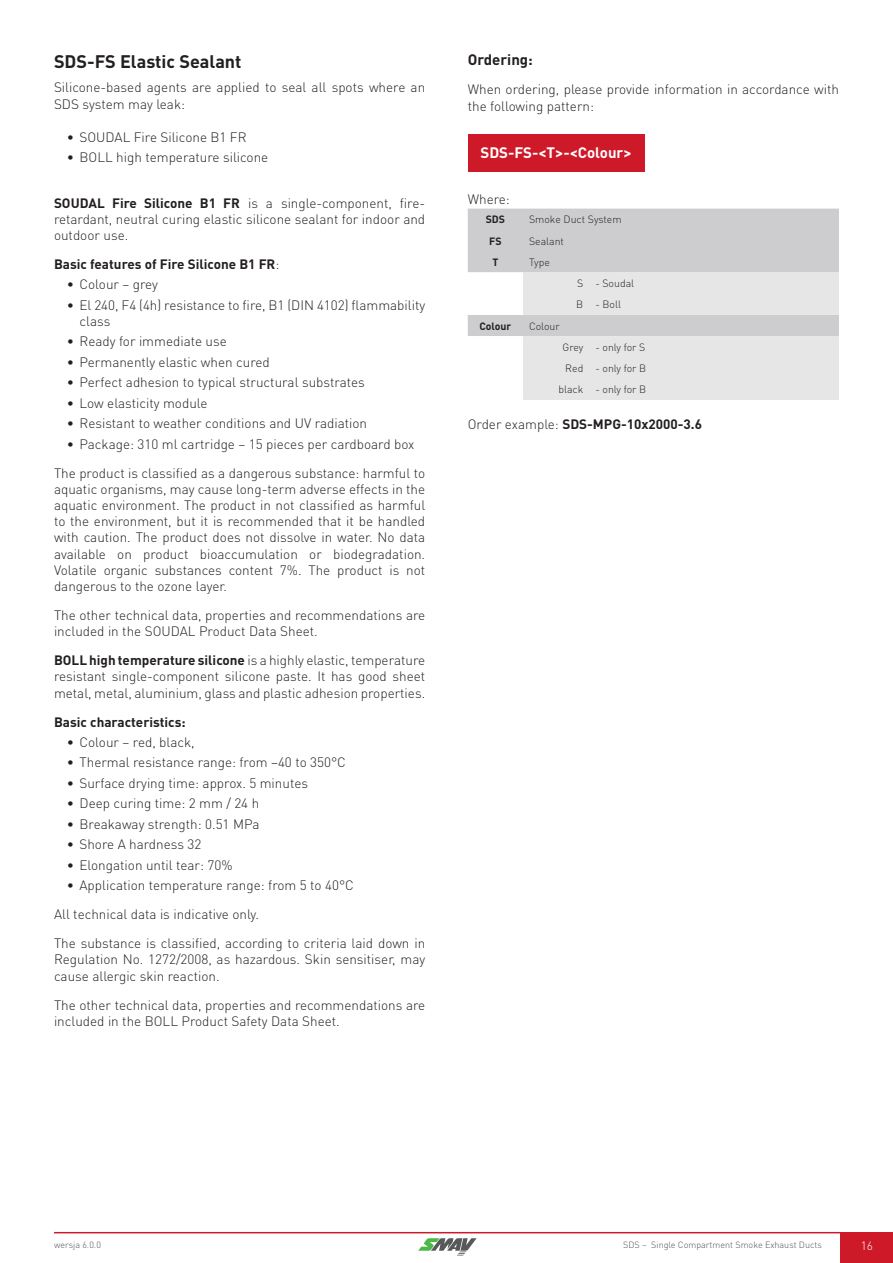
<style>
.page{position:relative;width:893px;height:1263px;background:#fff}
.page>*{position:absolute;margin:0;border:0;box-sizing:border-box;transform-origin:0 0}
.t1{font:700 18px "DIN Pro";color:#231f20}
.t2{font:700 15px "DIN Pro";color:#fff}
.t3{font:700 15px "DIN Pro";color:#231f20}
.t4{font:300 13.5px/16.2px "DIN Pro";color:#231f20}
.t5{font:700 13.5px "DIN Pro";color:#231f20}
.t6{font:300 12px "DIN Pro";color:#fff}
.t7{font:300 10.5px/21.3px "DIN Pro";color:#231f20}
.t8{font:700 10.5px "DIN Pro";color:#231f20}
.t9{font:300 9px "DIN Pro";color:#515251}
.s1{font-weight:700}
.s2{font-weight:300}
</style>
<div class="page">
<div style="left:841px;top:1232px;width:52px;height:31px;background:#ce1929"></div>
<hr style="left:54px;top:1232px;width:787px;height:1px;background:#ce1929">
<svg style="left:418px;top:1238px;width:59px;height:17px"></svg>
<div style="left:468px;top:134px;width:176px;height:37px;background:#ce1929"></div>
<div style="left:468px;top:209px;width:371px;height:63px;background:#cdcdcf"></div>
<svg style="left:468px;top:272px;width:371px;height:128px"></svg>
<h1 class="t1" style="left:54px;top:49px;width:189px">SDS-FS Elastic Sealant</h1>
<p class="t4" style="left:54px;top:79px;width:373px">Silicone-based agents are applied to seal all spots where an<br>SDS system may leak:</p>
<p class="t4" style="left:67px;top:128px;width:181px">• SOUDAL Fire Silicone B1 FR</p>
<p class="t4" style="left:67px;top:149px;width:203px">• BOLL high temperature silicone</p>
<p class="t4" style="left:54px;top:194px;width:373px;text-align:justify"><span class="s1">SOUDAL Fire Silicone B1 FR</span> is a single-component, fire&shy;retardant, neutral curing elastic silicone sealant for indoor and outdoor use.</p>
<p class="t5" style="left:54px;top:255px;width:227px">Basic features of Fire Silicone B1 FR<span class="s2">:</span></p>
<p class="t4" style="left:67px;top:276px;width:93px">• Colour – grey</p>
<p class="t4" style="left:80px;top:296px;width:347px;text-indent:-13px">• El 240, F4 (4h) resistance to fire, B1 (DIN 4102) flammability class</p>
<p class="t4" style="left:67px;top:333px;width:162px">• Ready for immediate use</p>
<p class="t4" style="left:67px;top:353px;width:205px">• Permanently elastic when cured</p>
<p class="t4" style="left:67px;top:374px;width:300px">• Perfect adhesion to typical structural substrates</p>
<p class="t4" style="left:67px;top:394px;width:142px">• Low elasticity module</p>
<p class="t4" style="left:67px;top:415px;width:302px">• Resistant to weather conditions and UV radiation</p>
<p class="t4" style="left:54px;top:429px;width:373px;line-height:29px;text-align:center">• Package: 310 ml cartridge – 15 pieces per cardboard box<br>The product is classified as a dangerous substance: harmful to</p>
<p class="t4" style="left:54px;top:480px;width:373px;text-align:justify">aquatic organisms, may cause long-term adverse effects in the aquatic environment. The product in not classified as harmful to the environment, but it is recommended that it be handled with caution. The product does not dissolve in water. No data available on product bioaccumulation or biodegradation.<br>Volatile organic substances content 7%. The product is not dangerous to the ozone layer.</p>
<p class="t4" style="left:54px;top:606px;width:373px">The other technical data, properties and recommendations are included in the SOUDAL Product Data Sheet.</p>
<p class="t4" style="left:54px;top:652px;width:373px;text-align:justify"><span class="s1">BOLL high temperature silicone</span> is a highly elastic, temperature resistant single-component silicone paste. It has good sheet metal, metal, aluminium, glass and plastic adhesion properties.</p>
<p class="t5" style="left:54px;top:712px;width:133px">Basic characteristics:</p>
<p class="t4" style="left:67px;top:733px;width:130px">• Colour – red, black,</p>
<p class="t4" style="left:67px;top:754px;width:281px">• Thermal resistance range: from –40 to 350°C</p>
<p class="t4" style="left:67px;top:774px;width:243px">• Surface drying time: approx. 5 minutes</p>
<p class="t4" style="left:67px;top:795px;width:194px">• Deep curing time: 2 mm / 24 h</p>
<p class="t4" style="left:67px;top:815px;width:194px">• Breakaway strength: 0.51 MPa</p>
<p class="t4" style="left:67px;top:836px;width:136px">• Shore A hardness 32</p>
<p class="t4" style="left:67px;top:856px;width:167px">• Elongation until tear: 70%</p>
<p class="t4" style="left:54px;top:870px;width:373px;line-height:29px;text-indent:13px">• Application temperature range: from 5 to 40°C<br>All technical data is indicative only.<br>The substance is classified, according to criteria laid down in</p>
<p class="t4" style="left:54px;top:951px;width:373px">Regulation No. 1272/2008, as hazardous. Skin sensitiser, may cause allergic skin reaction.</p>
<p class="t4" style="left:54px;top:996px;width:373px">The other technical data, properties and recommendations are included in the BOLL Product Safety Data Sheet.</p>
<p class="t3" style="left:468px;top:50px;width:67px">Ordering:</p>
<p class="t4" style="left:468px;top:81px;width:373px">When ordering, please provide information in accordance with the following pattern:</p>
<p class="t2" style="left:480px;top:143px;width:153px">SDS-FS-&lt;T&gt;-&lt;Colour&gt;</p>
<p class="t4" style="left:468px;top:191px;width:44px">Where:</p>
<p class="t8" style="left:486px;top:212px;width:21px">SDS</p>
<p class="t7" style="left:529px;top:208px;width:94px">Smoke Duct System</p>
<p class="t8" style="left:489px;top:234px;width:14px">FS</p>
<p class="t7" style="left:529px;top:230px;width:36px">Sealant</p>
<p class="t8" style="left:492px;top:255px;width:7px">T</p>
<p class="t7" style="left:529px;top:251px;width:22px">Type</p>
<p class="t7" style="left:576px;top:272px;width:59px">S - Soudal<br>B - Boll</p>
<p class="t8" style="left:479px;top:319px;width:33px">Colour</p>
<p class="t7" style="left:529px;top:315px;width:32px">Colour</p>
<p class="t7" style="left:558px;top:336px;width:89px;text-align:right">Grey - only for S<br>Red - only for B black - only for B</p>
<p class="t5" style="left:468px;top:415px;width:236px"><span class="s2">Order example:</span> SDS-MPG-10x2000-3.6</p>
<p class="t9" style="left:54px;top:1239px;width:48px">wersja 6.0.0</p>
<p class="t9" style="left:623px;top:1239px;width:200px">SDS – Single Compartment Smoke Exhaust Ducts</p>
<p class="t6" style="left:861px;top:1237px;width:14px">16</p>
</div>
